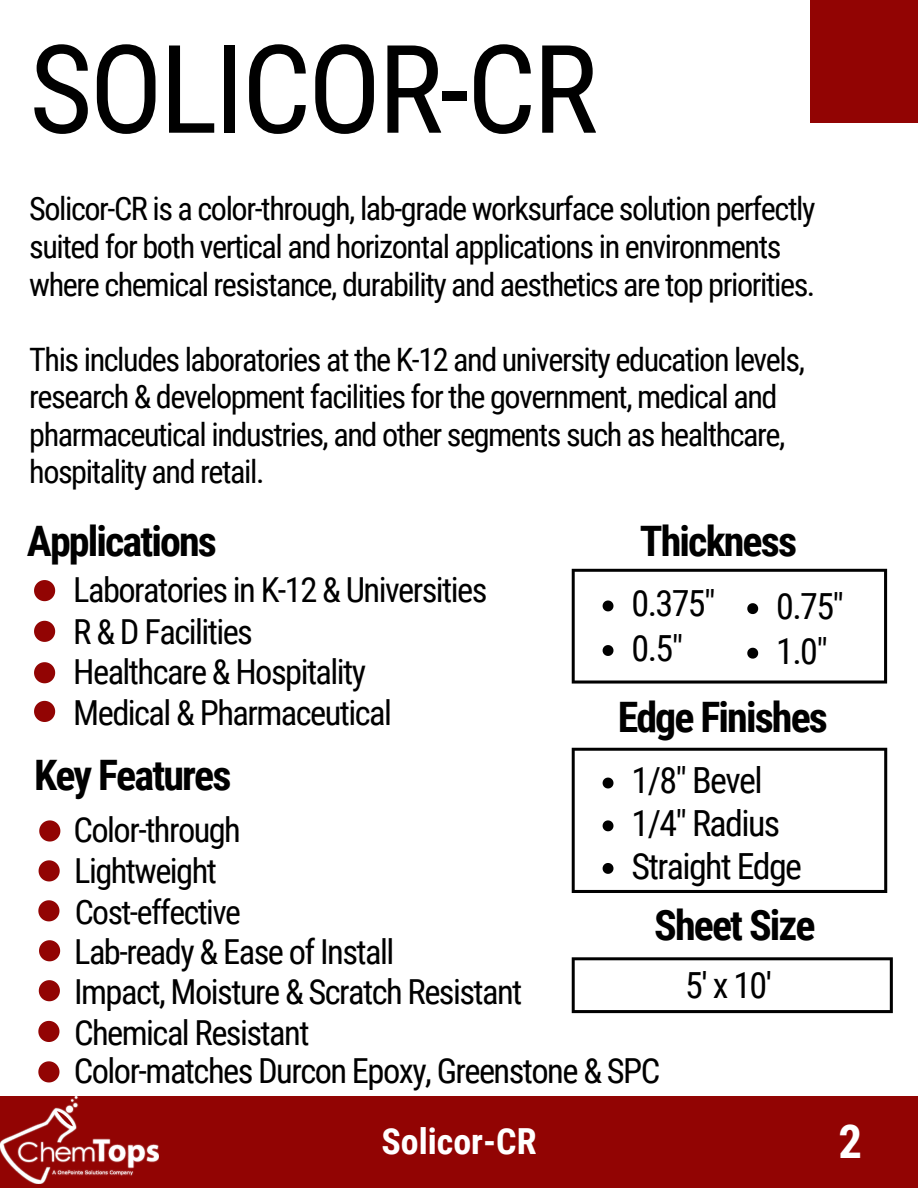
<style>
.page{position:relative;width:918px;height:1188px;background:#fff}
.page>*{position:absolute;margin:0;border:0;box-sizing:border-box;transform-origin:0 0}
.t1{font:122.7px "Roboto Condensed";letter-spacing:-.025em;color:#000}
.t2{font:700 46.65px "Roboto Condensed";color:#fff}
.t3{font:700 42px "Roboto Condensed";letter-spacing:-.045em;color:#000}
.t4{font:36px/44.5px "Roboto Condensed";letter-spacing:-.045em;color:#000}
.t5{font:700 36px "Roboto Condensed";color:#fff}
.t6{font:34.5px "Roboto Condensed";letter-spacing:-.045em;color:#000}
.t7{font:33.75px "Roboto Condensed";letter-spacing:-.045em;color:#000}
.t8{font:32.25px/37.5px "Roboto Condensed";letter-spacing:-.045em;color:#000}
</style>
<div class="page">
<div style="left:810px;top:0;width:108px;height:123px;background:#920403"></div>
<div style="left:0;top:1096px;width:918px;height:92px;background:#920403"></div>
<img style="left:0;top:1096px;width:159px;height:88px">
<svg style="left:34px;top:580px;width:21px;height:21px"></svg>
<svg style="left:34px;top:621px;width:21px;height:21px"></svg>
<svg style="left:39px;top:860px;width:21px;height:21px"></svg>
<svg style="left:39px;top:820px;width:21px;height:22px"></svg>
<svg style="left:39px;top:940px;width:21px;height:21px"></svg>
<svg style="left:34px;top:662px;width:21px;height:21px"></svg>
<svg style="left:34px;top:701px;width:21px;height:21px"></svg>
<svg style="left:38px;top:900px;width:21px;height:21px"></svg>
<svg style="left:39px;top:980px;width:21px;height:21px"></svg>
<svg style="left:38px;top:1061px;width:21px;height:21px"></svg>
<svg style="left:572px;top:569px;width:315px;height:115px"></svg>
<svg style="left:572px;top:748px;width:315px;height:145px"></svg>
<svg style="left:603px;top:778px;width:10px;height:10px"></svg>
<svg style="left:603px;top:820px;width:10px;height:11px"></svg>
<svg style="left:603px;top:863px;width:10px;height:11px"></svg>
<svg style="left:38px;top:1021px;width:21px;height:21px"></svg>
<svg style="left:572px;top:957px;width:321px;height:56px"></svg>
<h1 class="t1" style="left:29px;top:19px;width:570px">SOLICOR-CR</h1>
<p class="t8" style="left:29px;top:191px;width:788px">Solicor-CR is a color-through, lab-grade worksurface solution perfectly suited for both vertical and horizontal applications in environments where chemical resistance, durability and aesthetics are top priorities.</p>
<p class="t8" style="left:29px;top:341px;width:777px">This includes laboratories at the K-12 and university education levels, research &amp; development facilities for the government, medical and pharmaceutical industries, and other segments such as healthcare, hospitality and retail.</p>
<h3 class="t3" style="left:27px;top:517px;width:192px">Applications</h3>
<p class="t6" style="left:73px;top:570px;width:416px">Laboratories in K-12 &amp; Universities</p>
<p class="t6" style="left:73px;top:612px;width:181px">R &amp; D Facilities</p>
<p class="t6" style="left:73px;top:652px;width:295px">Healthcare &amp; Hospitality</p>
<p class="t6" style="left:73px;top:693px;width:320px">Medical &amp; Pharmaceutical</p>
<h3 class="t3" style="left:34px;top:751px;width:199px">Key Features</h3>
<p class="t6" style="left:74px;top:810px;width:169px">Color-through</p>
<p class="t6" style="left:74px;top:851px;width:144px">Lightweight</p>
<p class="t7" style="left:75px;top:893px;width:168px">Cost-effective</p>
<p class="t6" style="left:74px;top:932px;width:322px">Lab-ready &amp; Ease of Install</p>
<p class="t6" style="left:74px;top:972px;width:450px">Impact, Moisture &amp; Scratch Resistant</p>
<p class="t6" style="left:74px;top:1013px;width:237px">Chemical Resistant</p>
<h3 class="t3" style="left:640px;top:517px;width:159px">Thickness</h3>
<p class="t4" style="left:776px;top:584px;width:69px">0.75"<br>1.0"</p>
<p class="t4" style="left:632px;top:582px;width:85px">0.375"<br>0.5"</p>
<h3 class="t3" style="left:618px;top:694px;width:212px">Edge Finishes</h3>
<p class="t4" style="left:632px;top:759px;width:133px">1/8" Bevel</p>
<p class="t4" style="left:632px;top:803px;width:172px;line-height:42.6px">1/4" Radius<br>Straight Edge</p>
<h3 class="t3" style="left:654px;top:901px;width:163px">Sheet Size</h3>
<p class="t4" style="left:685px;top:963px;width:88px">5' x 10'</p>
<p class="t6" style="left:74px;top:1051px;width:588px">Color-matches Durcon Epoxy, Greenstone &amp; SPC</p>
<p class="t5" style="left:381px;top:1121px;width:157px">Solicor-CR</p>
<h2 class="t2" style="left:838px;top:1115px;width:25px">2</h2>
</div>
